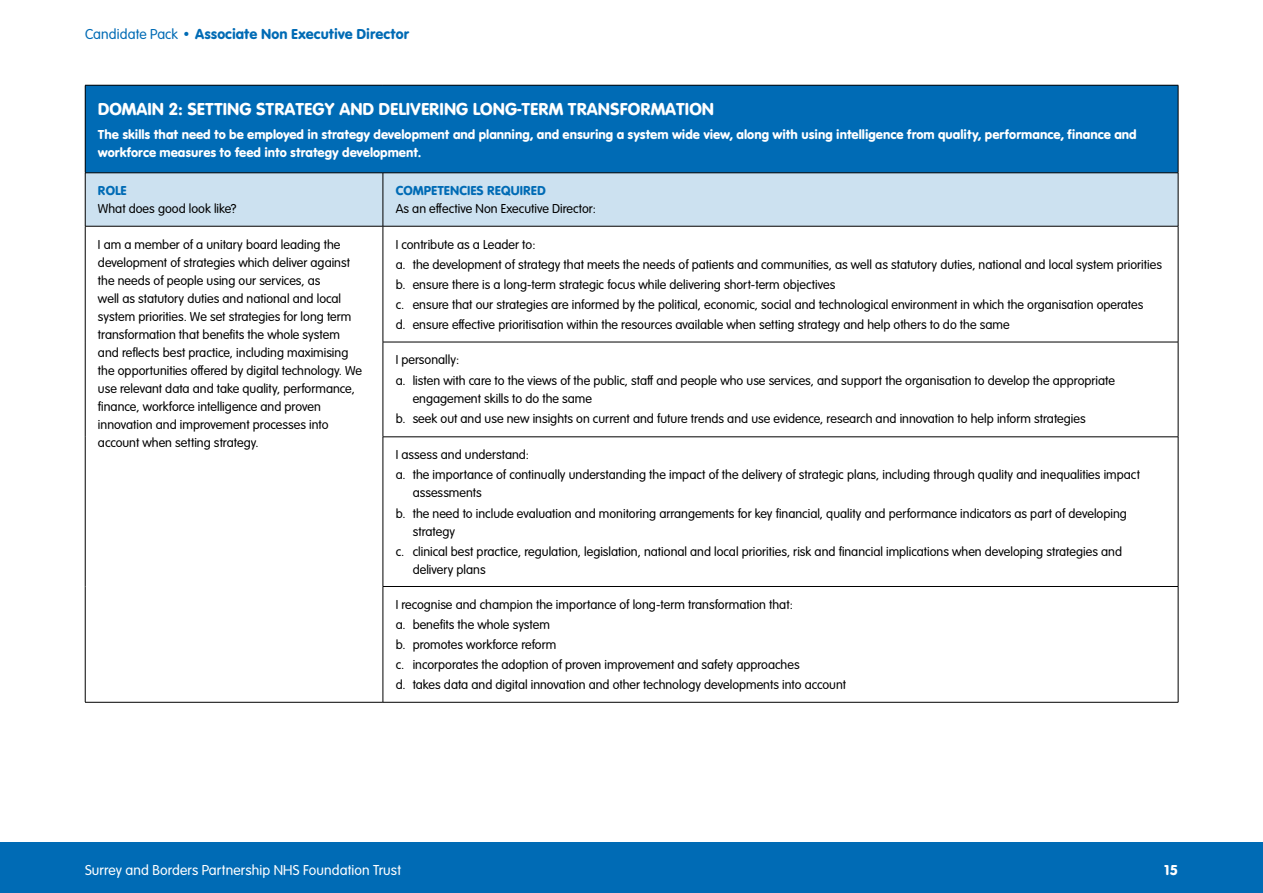
<style>
.page{position:relative;width:1263px;height:893px;background:#fff}
.page>*{position:absolute;margin:0;border:0;box-sizing:border-box;transform-origin:0 0}
.t1{font:18px "VAG Rundschrift D";color:#fff}
.t2{font:300 15px "VAG Rundschrift D";letter-spacing:.01em;color:#fff}
.t3{font:15px "VAG Rundschrift D";color:#006bb5}
.t4{font:15px "VAG Rundschrift D";color:#fff}
.t5{font:300 13.5px/20.1px "VAG Rundschrift D";color:#000}
.t6{font:13.5px/18px "VAG Rundschrift D";color:#fff}
.t7{font:13.5px "VAG Rundschrift D";color:#006bb5}
.s1{font-weight:300}
</style>
<div class="page">
<div style="left:0;top:842px;width:1263px;height:51px;background:#006bb5"></div>
<div style="left:85px;top:85px;width:1093px;height:88px;background:#006bb5"></div>
<div style="left:86px;top:174px;width:1092px;height:52px;background:#cce1f0"></div>
<svg style="left:86px;top:227px;width:1092px;height:475px"></svg>
<hr style="left:85px;top:85px;width:298px;height:1px;background:#000">
<hr style="left:85px;top:85px;width:1px;height:88px;background:#000">
<hr style="left:383px;top:85px;width:795px;height:1px;background:#000">
<hr style="left:1178px;top:85px;width:1px;height:88px;background:#000">
<hr style="left:383px;top:173px;width:1px;height:53px;background:#000">
<hr style="left:85px;top:226px;width:298px;height:1px;background:#000">
<hr style="left:85px;top:226px;width:1px;height:116px;background:#000">
<hr style="left:383px;top:226px;width:795px;height:1px;background:#000">
<hr style="left:383px;top:226px;width:1px;height:116px;background:#000">
<hr style="left:1178px;top:226px;width:1px;height:116px;background:#000">
<hr style="left:85px;top:342px;width:1px;height:95px;background:#000">
<hr style="left:383px;top:342px;width:795px;height:1px;background:#000">
<hr style="left:383px;top:342px;width:1px;height:95px;background:#000">
<hr style="left:1178px;top:342px;width:1px;height:95px;background:#000">
<hr style="left:85px;top:437px;width:1px;height:149px;background:#000">
<hr style="left:383px;top:437px;width:795px;height:1px;background:#000">
<hr style="left:383px;top:437px;width:1px;height:149px;background:#000">
<hr style="left:1178px;top:437px;width:1px;height:149px;background:#000">
<hr style="left:85px;top:586px;width:1px;height:116px;background:#000">
<hr style="left:383px;top:586px;width:795px;height:1px;background:#000">
<hr style="left:383px;top:587px;width:1px;height:115px;background:#000">
<hr style="left:1178px;top:587px;width:1px;height:115px;background:#000">
<hr style="left:85px;top:702px;width:298px;height:1px;background:#000">
<hr style="left:383px;top:702px;width:795px;height:1px;background:#000">
<hr style="left:85px;top:173px;width:298px;height:1px;background:#000">
<hr style="left:85px;top:173px;width:1px;height:53px;background:#000">
<hr style="left:383px;top:173px;width:795px;height:1px;background:#000">
<hr style="left:1178px;top:173px;width:1px;height:53px;background:#000">
<p class="t3" style="left:85px;top:25px;width:326px"><span class="s1">Candidate Pack</span> • Associate Non Executive Director</p>
<h1 class="t1" style="left:98px;top:98px;width:618px">DOMAIN 2: SETTING STRATEGY AND DELIVERING LONG-TERM TRANSFORMATION</h1>
<p class="t6" style="left:98px;top:125px;width:1040px">The skills that need to be employed in strategy development and planning, and ensuring a system wide view, along with using intelligence from quality, performance, finance and workforce measures to feed into strategy development.</p>
<p class="t7" style="left:98px;top:183px;width:30px">ROLE</p>
<p class="t5" style="left:98px;top:199px;width:140px">What does good look like?</p>
<p class="t7" style="left:396px;top:183px;width:152px">COMPETENCIES REQUIRED</p>
<p class="t5" style="left:396px;top:199px;width:202px">As an effective Non Executive Director:</p>
<p class="t5" style="left:98px;top:236px;width:266px;line-height:18px">I am a member of a unitary board leading the development of strategies which deliver against the needs of people using our services, as<br>well as statutory duties and national and local system priorities. We set strategies for long term transformation that benefits the whole system and reflects best practice, including maximising the opportunities offered by digital technology. We use relevant data and take quality, performance, finance, workforce intelligence and proven innovation and improvement processes into account when setting strategy.</p>
<p class="t5" style="left:396px;top:234px;width:768px">I contribute as a Leader to:<br>a. the development of strategy that meets the needs of patients and communities, as well as statutory duties, national and local system priorities b. ensure there is a long-term strategic focus while delivering short-term objectives<br>c. ensure that our strategies are informed by the political, economic, social and technological environment in which the organisation operates<br>d. ensure effective prioritisation within the resources available when setting strategy and help others to do the same</p>
<p class="t5" style="left:396px;top:350px;width:721px">I personally:<br>a. listen with care to the views of the public, staff and people who use services, and support the organisation to develop the appropriate</p>
<p class="t5" style="left:396px;top:388px;width:692px;text-indent:17px">engagement skills to do the same<br>b. seek out and use new insights on current and future trends and use evidence, research and innovation to help inform strategies</p>
<p class="t5" style="left:396px;top:445px;width:746px">I assess and understand:<br>a. the importance of continually understanding the impact of the delivery of strategic plans, including through quality and inequalities impact</p>
<p class="t5" style="left:396px;top:483px;width:733px;text-indent:17px">assessments<br>b. the need to include evaluation and monitoring arrangements for key financial, quality and performance indicators as part of developing</p>
<p class="t5" style="left:396px;top:521px;width:728px;text-indent:17px">strategy<br>c. clinical best practice, regulation, legislation, national and local priorities, risk and financial implications when developing strategies and</p>
<p class="t5" style="left:413px;top:559px;width:74px">delivery plans</p>
<p class="t5" style="left:396px;top:595px;width:452px">I recognise and champion the importance of long-term transformation that:<br>a. benefits the whole system<br>b. promotes workforce reform<br>c. incorporates the adoption of proven improvement and safety approaches<br>d. takes data and digital innovation and other technology developments into account</p>
<p class="t2" style="left:85px;top:862px;width:317px">Surrey and Borders Partnership NHS Foundation Trust</p>
<p class="t4" style="left:1164px;top:861px;width:15px">15</p>
</div>
